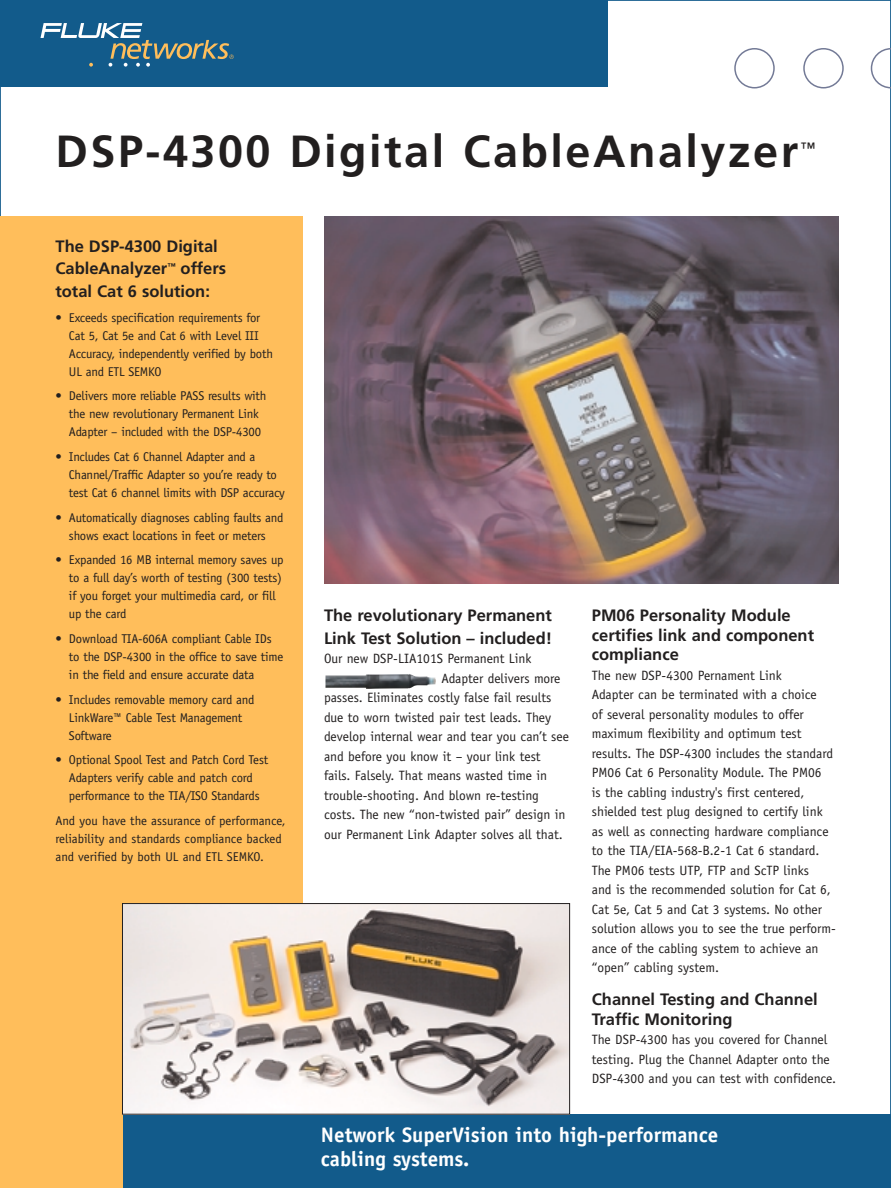
<style>
.page{position:relative;width:891px;height:1188px;background:#fff}
.page>*{position:absolute;margin:0;border:0;box-sizing:border-box;transform-origin:0 0}
.t1{font:700 45px "Frutiger";letter-spacing:.055em;color:#221f1f}
.t2{font:700 21px/24px "Officina Sans";color:#fff}
.t3{font:700 16.5px/22.5px "Frutiger";color:#221f1f}
.t4{font:15px "Frutiger";color:#221f1f}
.t5{font:13.5px/19.5px "Officina Sans";color:#221f1f}
.t6{font:12.75px/18px "Officina Sans";letter-spacing:-.015em;color:#221f1f}
</style>
<div class="page">
<div style="left:0;top:216px;width:303px;height:971px;background:#ffbe5b"></div>
<div style="left:124px;top:1115px;width:767px;height:72px;background:#125b8b"></div>
<svg style="left:871px;top:48px;width:20px;height:40px"></svg>
<svg style="left:803px;top:48px;width:41px;height:40px"></svg>
<svg style="left:734px;top:48px;width:41px;height:40px"></svg>
<div style="left:0;top:0;width:608px;height:86px;background:#125b8b"></div>
<svg style="left:40px;top:23px;width:194px;height:44px"></svg>
<img style="left:326px;top:674px;width:110px;height:15px">
<img style="left:324px;top:216px;width:515px;height:367px">
<img style="left:124px;top:905px;width:444px;height:208px">
<div style="left:122px;top:903px;width:448px;height:212px;border:1px solid #221f1f"></div>
<h1 class="t1" style="left:56px;top:133px;width:744px">DSP-4300 Digital CableAnalyzer</h1>
<p class="t4" style="left:801px;top:142px;width:16px">™</p>
<p class="t3" style="left:55px;top:236px;width:172px">The DSP-4300 Digital<br>CableAnalyzer<sup>™</sup> offers total Cat 6 solution:</p>
<p class="t6" style="left:69px;top:309px;width:206px;text-indent:-13px">• Exceeds specification requirements for Cat 5, Cat 5e and Cat 6 with Level III Accuracy, independently verified by both UL and ETL SEMKO</p>
<p class="t6" style="left:69px;top:388px;width:199px;text-indent:-13px">• Delivers more reliable PASS results with the new revolutionary Permanent Link<br>Adapter – included with the DSP-4300</p>
<p class="t6" style="left:69px;top:449px;width:217px;text-indent:-13px">• Includes Cat 6 Channel Adapter and a<br>Channel/Traffic Adapter so you’re ready to test Cat 6 channel limits with DSP accuracy</p>
<p class="t6" style="left:56px;top:509px;width:229px;text-align:center">• Automatically diagnoses cabling faults and shows exact locations in feet or meters</p>
<p class="t6" style="left:69px;top:552px;width:216px;text-indent:-13px">• Expanded 16 MB internal memory saves up to a full day’s worth of testing (300 tests) if you forget your multimedia card, or fill up the card</p>
<p class="t6" style="left:69px;top:631px;width:216px;text-indent:-13px">• Download TIA-606A compliant Cable IDs to the DSP-4300 in the office to save time in the field and ensure accurate data</p>
<p class="t6" style="left:69px;top:692px;width:187px;text-indent:-13px">• Includes removable memory card and<br>LinkWare™ Cable Test Management<br>Software</p>
<p class="t6" style="left:56px;top:752px;width:214px;text-align:center">• Optional Spool Test and Patch Cord Test<br>Adapters verify cable and patch cord performance to the TIA/ISO Standards</p>
<p class="t6" style="left:56px;top:813px;width:232px">And you have the assurance of performance, reliability and standards compliance backed and verified by both UL and ETL SEMKO.</p>
<p class="t3" style="left:324px;top:606px;width:230px">The revolutionary Permanent<br>Link Test Solution – included!</p>
<p class="t5" style="left:324px;top:650px;width:209px">Our new DSP-LIA101S Permanent Link</p>
<p class="t5" style="left:441px;top:670px;width:121px">Adapter delivers more</p>
<p class="t5" style="left:324px;top:689px;width:229px">passes. Eliminates costly false fail results</p>
<p class="t5" style="left:324px;top:709px;width:229px">due to worn twisted pair test leads. They</p>
<p class="t5" style="left:324px;top:728px;width:247px">develop internal wear and tear you can’t see</p>
<p class="t5" style="left:324px;top:748px;width:218px">and before you know it – your link test</p>
<p class="t5" style="left:324px;top:767px;width:225px">fails. Falsely. That means wasted time in</p>
<p class="t5" style="left:324px;top:787px;width:216px">trouble-shooting. And blown re-testing</p>
<p class="t5" style="left:324px;top:806px;width:243px">costs. The new “non-twisted pair” design in</p>
<p class="t5" style="left:324px;top:826px;width:240px">our Permanent Link Adapter solves all that.</p>
<p class="t3" style="left:592px;top:607px;width:224px;line-height:19.5px">PM06 Personality Module certifies link and component compliance</p>
<p class="t5" style="left:592px;top:667px;width:246px">The new DSP-4300 Pernament Link<br>Adapter can be terminated with a choice<br>of several personality modules to offer maximum flexibility and optimum test results. The DSP-4300 includes the standard PM06 Cat 6 Personality Module. The PM06<br>is the cabling industry's first centered, shielded test plug designed to certify link as well as connecting hardware compliance to the TIA/EIA-568-B.2-1 Cat 6 standard.<br>The PM06 tests UTP, FTP and ScTP links<br>and is the recommended solution for Cat 6, Cat 5e, Cat 5 and Cat 3 systems. No other solution allows you to see the true perform&shy;ance of the cabling system to achieve an “open” cabling system.</p>
<p class="t3" style="left:592px;top:991px;width:227px;line-height:19.5px">Channel Testing and Channel<br>Traffic Monitoring</p>
<p class="t5" style="left:592px;top:1031px;width:246px">The DSP-4300 has you covered for Channel testing. Plug the Channel Adapter onto the<br>DSP-4300 and you can test with confidence.</p>
<h2 class="t2" style="left:321px;top:1124px;width:399px">Network SuperVision into high-performance cabling systems.</h2>
</div>
